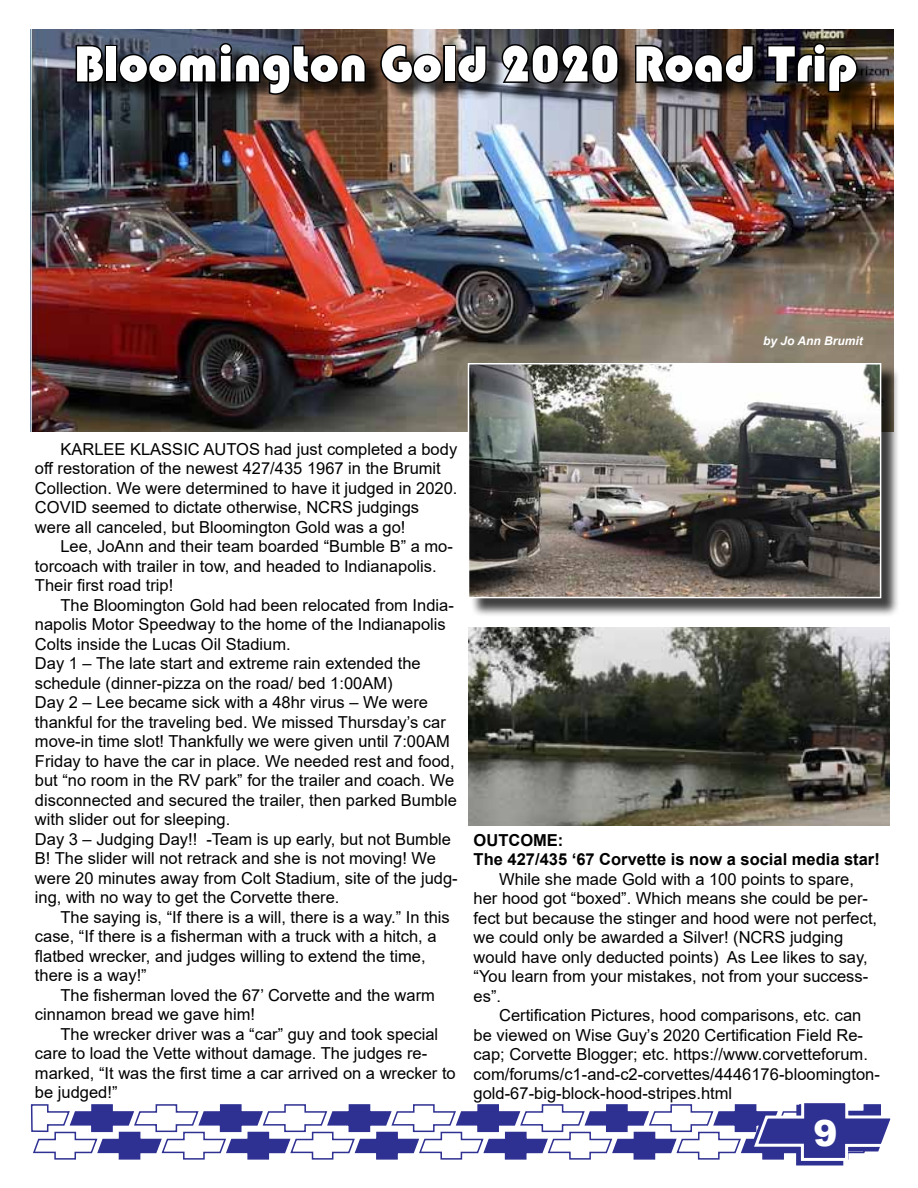
<style>
.page{position:relative;width:918px;height:1188px;background:#fff}
.page>*{position:absolute;margin:0;border:0;box-sizing:border-box;transform-origin:0 0}
.t1{font:52.5px "Bauhaus 93";color:#fff}
.t2{font:900 36px "Arial";color:#fff}
.t3{font:16.5px/19.5px "Arial";color:#000}
.t4{font:700 16.5px/19.5px "Arial";color:#000}
.t5{font:italic 700 12px "Arial";color:#fff}
</style>
<div class="page">
<svg style="left:30px;top:1103px;width:861px;height:63px"></svg>
<img style="left:469px;top:627px;width:421px;height:199px">
<img style="left:31px;top:30px;width:862px;height:402px">
<div style="left:78px;top:46px;width:798px;height:67px;background:#000;opacity:.75"></div>
<svg style="left:74px;top:43px;width:32px;height:41px"></svg>
<div style="left:105px;top:45px;width:12px;height:38px;border:3px solid #000"></div>
<svg style="left:117px;top:41px;width:250px;height:55px;background:#2d2b2f"></svg>
<svg style="left:379px;top:43px;width:65px;height:42px;background:#5b5049"></svg>
<div style="left:443px;top:45px;width:13px;height:38px;border:3px solid #000"></div>
<svg style="left:455px;top:43px;width:33px;height:42px"></svg>
<svg style="left:500px;top:43px;width:121px;height:42px;background:#2a2b2e"></svg>
<svg style="left:634px;top:43px;width:122px;height:42px;background:#231f1d"></svg>
<svg style="left:765px;top:41px;width:94px;height:53px;background:#26201c"></svg>
<div style="left:470px;top:365px;width:430px;height:252px;background:#000;opacity:.75"></div>
<img style="left:471px;top:366px;width:407px;height:229px">
<div style="left:468px;top:363px;width:413px;height:235px;border:2px solid #fff"></div>
<h1 class="t1" style="left:74px;top:34px;width:786px">Bloomington Gold 2020 Road Trip</h1>
<p class="t5" style="left:763px;top:333px;width:101px">by Jo Ann Brumit</p>
<p class="t3" style="left:35px;top:439px;width:424px;text-indent:25px">KARLEE KLASSIC AUTOS had just completed a body off restoration of the newest 427/435 1967 in the Brumit Collection. We were determined to have it judged in 2020.<br>COVID seemed to dictate otherwise, NCRS judgings were all canceled, but Bloomington Gold was a go!</p>
<p class="t3" style="left:35px;top:537px;width:420px;text-indent:25px">Lee, JoAnn and their team boarded “Bumble B” a mo&shy;torcoach with trailer in tow, and headed to Indianapolis.<br>Their first road trip!</p>
<p class="t3" style="left:35px;top:595px;width:424px;text-indent:25px">The Bloomington Gold had been relocated from India&shy;napolis Motor Speedway to the home of the Indianapolis Colts inside the Lucas Oil Stadium.<br>Day 1 – The late start and extreme rain extended the schedule (dinner-pizza on the road/ bed 1:00AM)<br>Day 2 – Lee became sick with a 48hr virus – We were thankful for the traveling bed. We missed Thursday’s car move-in time slot! Thankfully we were given until 7:00AM Friday to have the car in place. We needed rest and food, but “no room in the RV park” for the trailer and coach. We disconnected and secured the trailer, then parked Bumble with slider out for sleeping.<br>Day 3 – Judging Day!! -Team is up early, but not Bumble B! The slider will not retrack and she is not moving! We were 20 minutes away from Colt Stadium, site of the judg&shy;ing, with no way to get the Corvette there.</p>
<p class="t3" style="left:35px;top:907px;width:416px;text-indent:25px">The saying is, “If there is a will, there is a way.” In this case, “If there is a fisherman with a truck with a hitch, a flatbed wrecker, and judges willing to extend the time, there is a way!”</p>
<p class="t3" style="left:35px;top:985px;width:401px;text-indent:25px">The fisherman loved the 67’ Corvette and the warm cinnamon bread we gave him!</p>
<p class="t3" style="left:35px;top:1024px;width:422px;text-indent:25px">The wrecker driver was a “car” guy and took special care to load the Vette without damage. The judges re&shy;marked, “It was the first time a car arrived on a wrecker to be judged!”</p>
<p class="t4" style="left:474px;top:830px;width:408px">OUTCOME:<br>The 427/435 ‘67 Corvette is now a social media star!</p>
<p class="t3" style="left:474px;top:869px;width:405px;text-indent:25px">While she made Gold with a 100 points to spare, her hood got “boxed”. Which means she could be per&shy;fect but because the stinger and hood were not perfect, we could only be awarded a Silver! (NCRS judging would have only deducted points) As Lee likes to say, “You learn from your mistakes, not from your success&shy;es”.</p>
<p class="t3" style="left:474px;top:1006px;width:408px;text-indent:25px">Certification Pictures, hood comparisons, etc. can be viewed on Wise Guy’s 2020 Certification Field Re&shy;cap; Corvette Blogger; etc. https://www.corvetteforum. com/forums/c1-and-c2-corvettes/4446176-bloomington&shy;gold-67-big-block-hood-stripes.html</p>
<h2 class="t2" style="left:813px;top:1107px;width:26px">9</h2>
</div>
